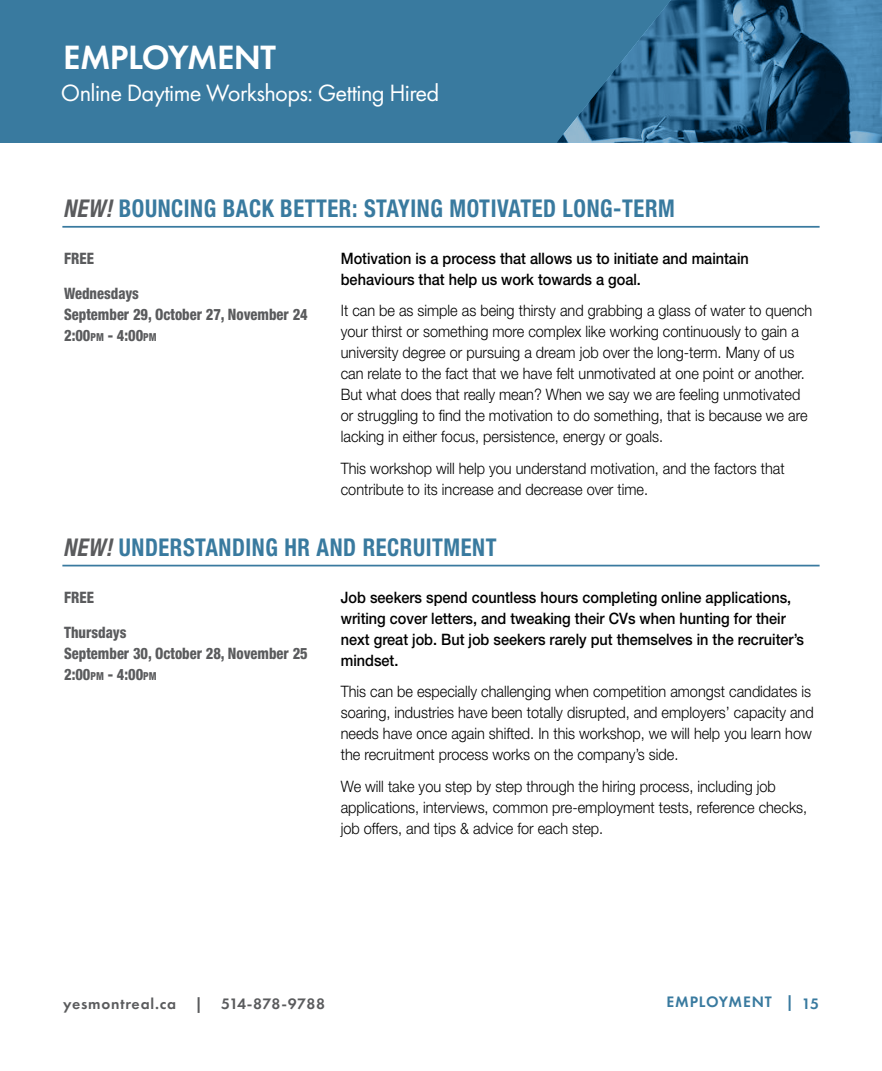
<style>
.page{position:relative;width:882px;height:1071px;background:#fff}
.page>*{position:absolute;margin:0;border:0;box-sizing:border-box;transform-origin:0 0}
.t1{font:600 35px "Futura PT";letter-spacing:-.015em;color:#fff}
.t2{font:700 condensed 24.5px "Helvetica Neue LT Std";letter-spacing:.025em;color:#397a9f;scale:.92 1}
.t3{font:24.5px "Futura PT";letter-spacing:-.025em;color:#fff}
.t4{font:300 15.75px/21px "Helvetica Neue LT Std";color:#000;scale:.92 1}
.t5{font:500 15.75px/21px "Helvetica Neue LT Std";color:#000;scale:.92 1}
.t6{font:800 condensed 15.75px/21px "Helvetica Neue LT Std";color:#5a5b5d;scale:.92 1}
.t7{font:600 15.75px "Futura PT";letter-spacing:.05em;color:#5a5b5d}
.t8{font:600 15.75px "Futura PT";letter-spacing:.05em;color:#397a9f}
.s1{font-style:italic;color:#5a5b5d}
.s2{font-size:11.03px}
</style>
<div class="page">
<div style="left:0;top:0;width:449px;height:143px;background:#397a9f"></div>
<div style="left:449px;top:0;width:433px;height:143px;background:#397a9f"></div>
<svg style="left:557px;top:0;width:325px;height:143px"></svg>
<hr style="left:62px;top:226px;width:758px;height:2px;background:#397a9f">
<hr style="left:62px;top:565px;width:758px;height:1px;background:#397a9f">
<h1 class="t1" style="left:63px;top:35px;width:214px">EMPLOYMENT</h1>
<h2 class="t3" style="left:61px;top:78px;width:380px">Online Daytime Workshops: Getting Hired</h2>
<h2 class="t2" style="left:63px;top:193px;width:666px"><span class="s1">NEW!</span> BOUNCING BACK BETTER: STAYING MOTIVATED LONG-TERM</h2>
<p class="t6" style="left:64px;top:248px;width:34px">FREE</p>
<p class="t6" style="left:64px;top:283px;width:266px">Wednesdays<br>September 29, October 27, November 24<br>2:00<span class="s2">PM</span> - 4:00<span class="s2">PM</span></p>
<p class="t5" style="left:341px;top:248px;width:445px">Motivation is a process that allows us to initiate and maintain behaviours that help us work towards a goal.</p>
<p class="t4" style="left:341px;top:300px;width:514px">It can be as simple as being thirsty and grabbing a glass of water to quench your thirst or something more complex like working continuously to gain a university degree or pursuing a dream job over the long-term. Many of us can relate to the fact that we have felt unmotivated at one point or another.<br>But what does that really mean? When we say we are feeling unmotivated or struggling to find the motivation to do something, that is because we are lacking in either focus, persistence, energy or goals.</p>
<p class="t4" style="left:341px;top:457px;width:484px">This workshop will help you understand motivation, and the factors that contribute to its increase and decrease over time.</p>
<h2 class="t2" style="left:63px;top:532px;width:473px"><span class="s1">NEW!</span> UNDERSTANDING HR AND RECRUITMENT</h2>
<p class="t6" style="left:64px;top:586px;width:34px">FREE</p>
<p class="t6" style="left:64px;top:621px;width:266px">Thursdays<br>September 30, October 28, November 25<br>2:00<span class="s2">PM</span> - 4:00<span class="s2">PM</span></p>
<p class="t5" style="left:341px;top:586px;width:505px">Job seekers spend countless hours completing online applications, writing cover letters, and tweaking their CVs when hunting for their next great job. But job seekers rarely put themselves in the recruiter’s mindset.</p>
<p class="t4" style="left:341px;top:681px;width:516px">This can be especially challenging when competition amongst candidates is soaring, industries have been totally disrupted, and employers’ capacity and needs have once again shifted. In this workshop, we will help you learn how the recruitment process works on the company’s side.</p>
<p class="t4" style="left:341px;top:775px;width:509px">We will take you step by step through the hiring process, including job applications, interviews, common pre-employment tests, reference checks, job offers, and tips &amp; advice for each step.</p>
<p class="t7" style="left:63px;top:993px;width:264px">yesmontreal.ca | 514-878-9788</p>
<p class="t8" style="left:667px;top:992px;width:154px">EMPLOYMENT | 15</p>
</div>
